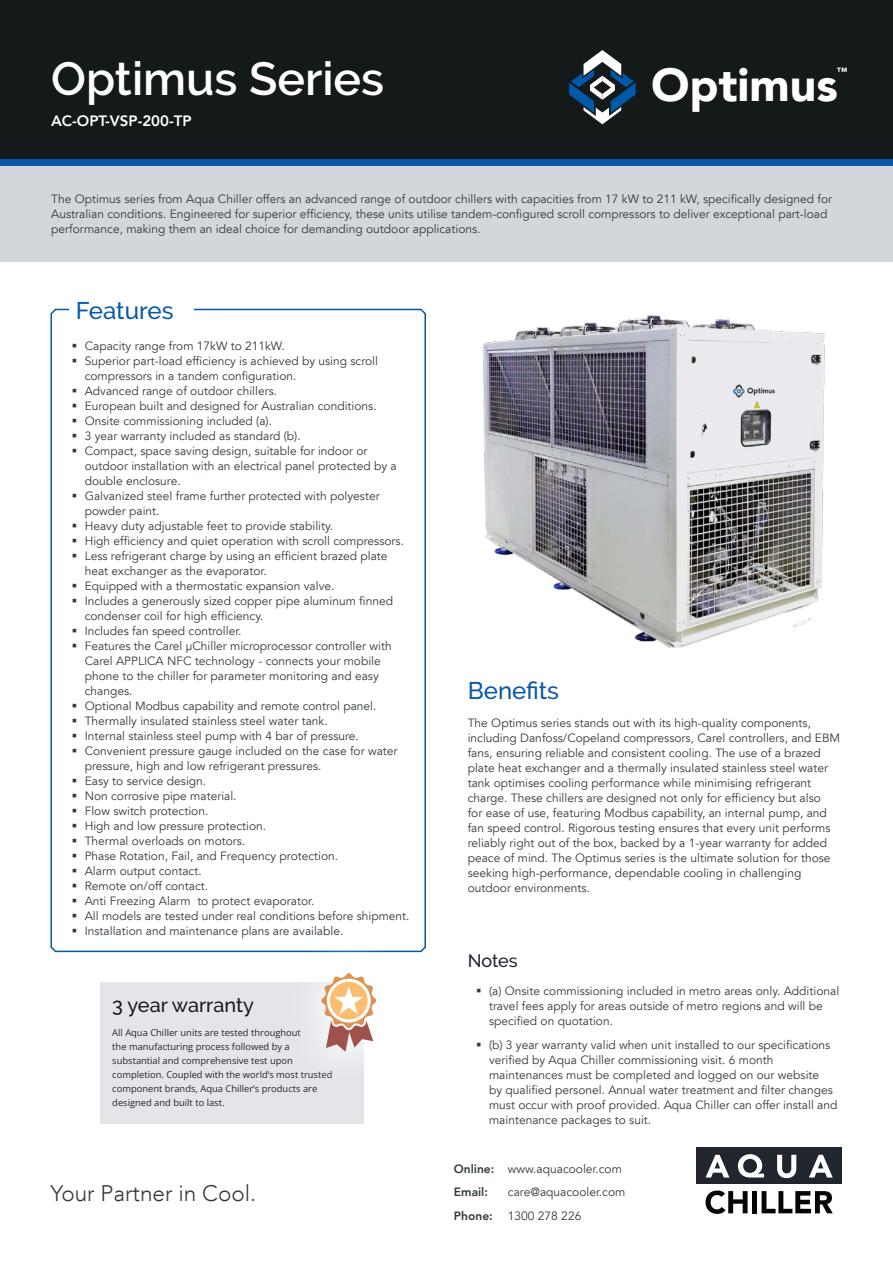
<style>
.page{position:relative;width:893px;height:1263px;background:#fff}
.page>*{position:absolute;margin:0;border:0;box-sizing:border-box;transform-origin:0 0}
.t1{font:600 46.35px "Raleway";color:#fff}
.t2{font:900 46.2px "Avenir LT";color:#fff}
.t3{font:500 24px "Raleway";color:#0758a8}
.t4{font:300 22.5px "Avenir LT";color:#373939}
.t5{font:500 19.95px "Raleway";color:#141919}
.t6{font:500 18px "Raleway";letter-spacing:-.005em;color:#20252e}
.t7{font:800 15px "Avenir LT";color:#fff}
.t8{font:12px/15px "Avenir LT";color:#333a3e}
.t9{font:800 12px "Avenir LT";color:#333a3e}
.t10{font:900 10.5px "Avenir LT";color:#fff}
.t11{font:9.3px/14.1px "Open Sans";color:#262929}
.s1{font-weight:800}
</style>
<div class="page">
<div style="left:0;top:166px;width:893px;height:96px;background:#d2d7dc"></div>
<div style="left:0;top:0;width:893px;height:159px;background:#141919"></div>
<div style="left:0;top:159px;width:893px;height:7px;background:#0758a8"></div>
<svg style="left:50px;top:308px;width:376px;height:645px"></svg>
<div style="left:69px;top:297px;width:125px;height:34px;background:#fff"></div>
<svg style="left:569px;top:50px;width:67px;height:74px"></svg>
<img style="left:482px;top:315px;width:343px;height:333px">
<div style="left:697px;top:1147px;width:145px;height:36px;background:#20252e"></div>
<svg style="left:706px;top:1154px;width:127px;height:24px"></svg>
<svg style="left:705px;top:1190px;width:43px;height:24px"></svg>
<div style="left:752px;top:1191px;width:5px;height:22px;background:#050504"></div>
<svg style="left:762px;top:1191px;width:71px;height:22px"></svg>
<div style="left:100px;top:983px;width:263px;height:141px;background:#e3e5e9"></div>
<div style="left:282px;top:934px;width:133px;height:156px;background:#fff;opacity:.67"></div>
<svg style="left:321px;top:973px;width:56px;height:79px"></svg>
<h1 class="t1" style="left:51px;top:52px;width:334px">Optimus Series</h1>
<p class="t7" style="left:51px;top:112px;width:142px">AC-OPT-VSP-200-TP</p>
<h2 class="t2" style="left:651px;top:57px;width:188px">Optimus</h2>
<p class="t10" style="left:837px;top:65px;width:12px">™</p>
<p class="t8" style="left:51px;top:192px;width:782px">The Optimus series from Aqua Chiller offers an advanced range of outdoor chillers with capacities from 17 kW to 211 kW, specifically designed for<br>Australian conditions. Engineered for superior efficiency, these units utilise tandem-configured scroll compressors to deliver exceptional part-load performance, making them an ideal choice for demanding outdoor applications.</p>
<h3 class="t3" style="left:76px;top:297px;width:99px">Features</h3>
<p class="t8" style="left:85px;top:338px;width:326px">Capacity range from 17kW to 211kW.<br>Superior part-load efficiency is achieved by using scroll compressors in a tandem configuration.<br>Advanced range of outdoor chillers.<br>European built and designed for Australian conditions.<br>Onsite commissioning included (a).<br>3 year warranty included as standard (b).<br>Compact, space saving design, suitable for indoor or outdoor installation with an electrical panel protected by a double enclosure.<br>Galvanized steel frame further protected with polyester powder paint.<br>Heavy duty adjustable feet to provide stability.<br>High efficiency and quiet operation with scroll compressors.<br>Less refrigerant charge by using an efficient brazed plate heat exchanger as the evaporator.<br>Equipped with a thermostatic expansion valve.<br>Includes a generously sized copper pipe aluminum finned condenser coil for high efficiency.<br>Includes fan speed controller.<br>Features the Carel µChiller microprocessor controller with Carel APPLICA NFC technology - connects your mobile phone to the chiller for parameter monitoring and easy changes.<br>Optional Modbus capability and remote control panel.<br>Thermally insulated stainless steel water tank.<br>Internal stainless steel pump with 4 bar of pressure.<br>Convenient pressure gauge included on the case for water pressure, high and low refrigerant pressures.<br>Easy to service design.<br>Non corrosive pipe material.<br>Flow switch protection.<br>High and low pressure protection.<br>Thermal overloads on motors.<br>Phase Rotation, Fail, and Frequency protection.<br>Alarm output contact.<br>Remote on/off contact.<br>Anti Freezing Alarm to protect evaporator.<br>All models are tested under real conditions before shipment.<br>Installation and maintenance plans are available.</p>
<h3 class="t5" style="left:112px;top:993px;width:143px">3 year warranty</h3>
<p class="t11" style="left:112px;top:1025px;width:222px">All Aqua Chiller units are tested throughout<br>the manufacturing process followed by a substantial and comprehensive test upon completion. Coupled with the world’s most trusted component brands, Aqua Chiller’s products are designed and built to last.</p>
<h3 class="t4" style="left:50px;top:1179px;width:207px">Your Partner in Cool.</h3>
<h3 class="t3" style="left:468px;top:676px;width:93px">Benefits</h3>
<p class="t8" style="left:468px;top:715px;width:374px">The Optimus series stands out with its high-quality components, including Danfoss/Copeland compressors, Carel controllers, and EBM fans, ensuring reliable and consistent cooling. The use of a brazed plate heat exchanger and a thermally insulated stainless steel water tank optimises cooling performance while minimising refrigerant charge. These chillers are designed not only for efficiency but also<br>for ease of use, featuring Modbus capability, an internal pump, and fan speed control. Rigorous testing ensures that every unit performs reliably right out of the box, backed by a 1-year warranty for added peace of mind. The Optimus series is the ultimate solution for those seeking high-performance, dependable cooling in challenging outdoor environments.</p>
<h3 class="t6" style="left:468px;top:951px;width:52px">Notes</h3>
<p class="t8" style="left:489px;top:984px;width:352px">(a) Onsite commissioning included in metro areas only. Additional travel fees apply for areas outside of metro regions and will be specified on quotation.</p>
<p class="t8" style="left:489px;top:1037px;width:350px">(b) 3 year warranty valid when unit installed to our specifications verified by Aqua Chiller commissioning visit. 6 month maintenances must be completed and logged on our website<br>by qualified personel. Annual water treatment and filter changes must occur with proof provided. Aqua Chiller can offer install and maintenance packages to suit.</p>
<p class="t8" style="left:454px;top:1157px;width:170px;line-height:23.5px"><span class="s1">Online:</span> www.aquacooler.com<br><span class="s1">Email:</span></p>
<p class="t8" style="left:508px;top:1185px;width:119px">care@aquacooler.com</p>
<p class="t9" style="left:454px;top:1208px;width:40px">Phone:</p>
<p class="t8" style="left:508px;top:1208px;width:75px">1300 278 226</p>
</div>
